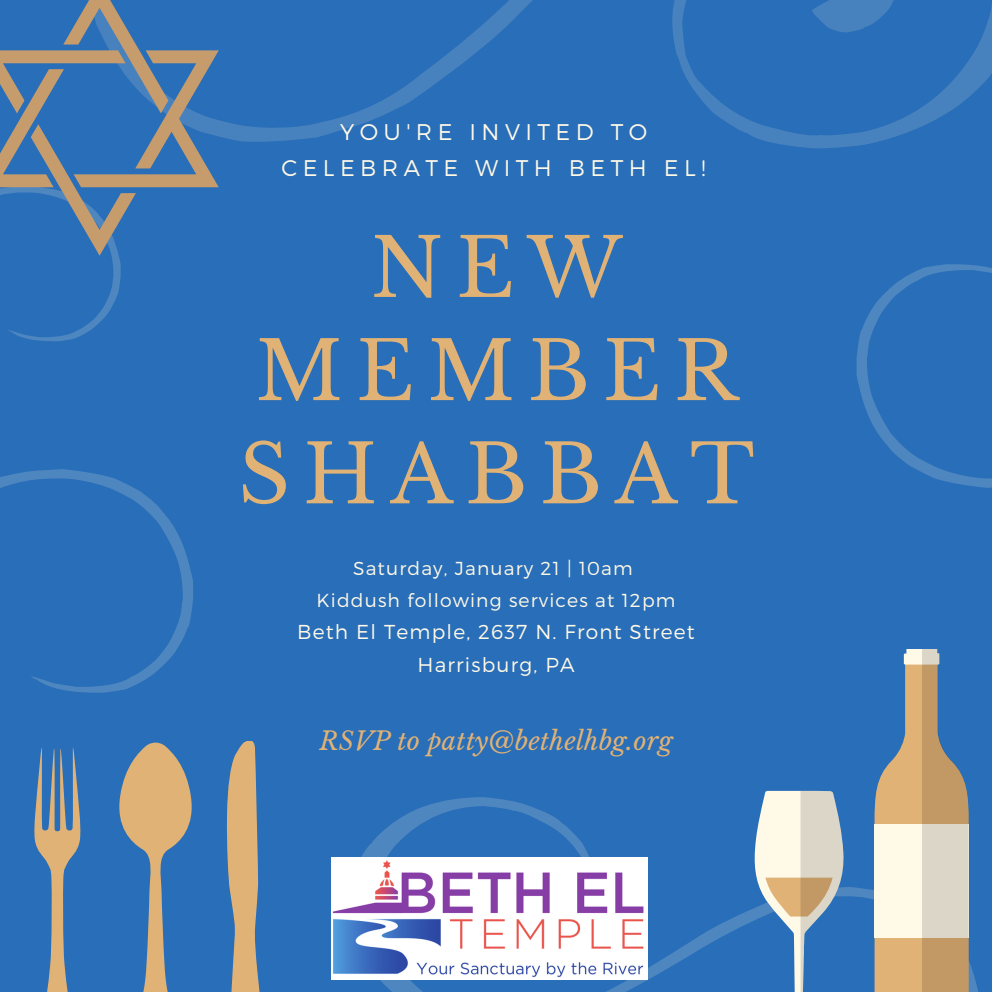
<style>
.page{position:relative;width:992px;height:992px;background:#296eb8}
.page>*{position:absolute;margin:0;border:0;box-sizing:border-box;transform-origin:0 0}
.t1{font:80.5px/103.2px "Libre Baskerville";letter-spacing:.16em;color:#e1b275;text-align:center}
.t2{font:italic 25.25px "Libre Baskerville";letter-spacing:.01em;color:#e1b275}
.t3{font:300 22.75px/35.8px "Montserrat";letter-spacing:.24em;color:#fff9e7;text-align:center}
.t4{font:300 20.25px/33.8px "Montserrat";letter-spacing:.06em;color:#fff9e7;text-align:center}
.t5{font:300 18.75px/32px "Montserrat";letter-spacing:.06em;color:#fff9e7;text-align:center}
</style>
<div class="page">
<svg style="left:219px;top:0;width:773px;height:149px"></svg>
<svg style="left:34px;top:747px;width:47px;height:245px"></svg>
<svg style="left:226px;top:741px;width:34px;height:251px"></svg>
<svg style="left:119px;top:742px;width:73px;height:250px"></svg>
<svg style="left:350px;top:797px;width:628px;height:195px"></svg>
<svg style="left:874px;top:649px;width:95px;height:343px"></svg>
<svg style="left:755px;top:791px;width:89px;height:201px"></svg>
<svg style="left:0;top:469px;width:193px;height:224px"></svg>
<svg style="left:856px;top:264px;width:136px;height:224px"></svg>
<svg style="left:0;top:0;width:219px;height:341px"></svg>
<img style="left:332px;top:857px;width:315px;height:122px">
<p class="t3" style="left:281px;top:113px;width:426px">YOU'RE INVITED TO<br>CELEBRATE WITH BETH EL!</p>
<h1 class="t1" style="left:238px;top:217px;width:518px">NEW<br>MEMBER<br>SHABBAT</h1>
<p class="t5" style="left:317px;top:551px;width:360px">Saturday, January 21 | 10am<br>Kiddush following services at 12pm</p>
<p class="t4" style="left:297px;top:613px;width:399px">Beth El Temple, 2637 N. Front Street<br>Harrisburg, PA</p>
<h2 class="t2" style="left:319px;top:725px;width:355px">RSVP to patty@bethelhbg.org</h2>
</div>
